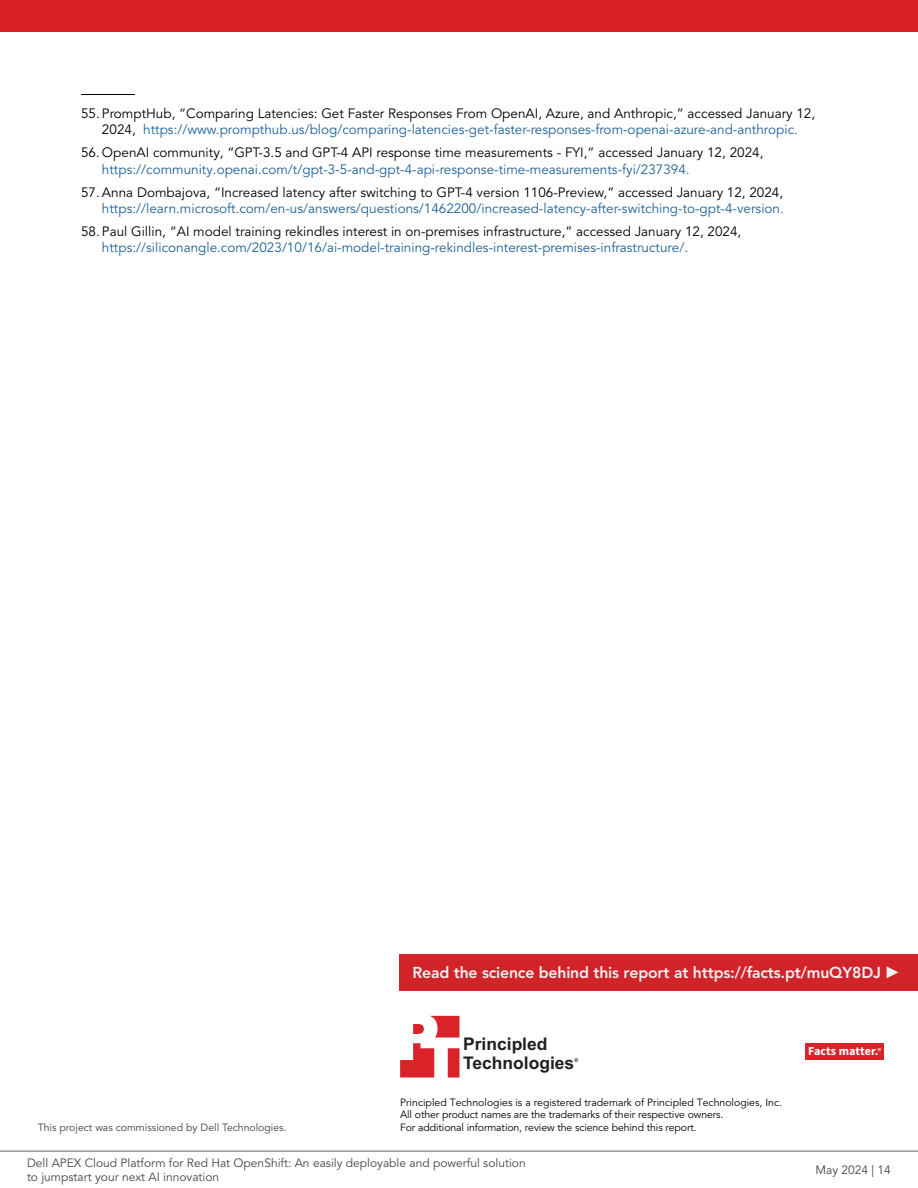
<style>
.page{position:relative;width:918px;height:1188px;background:#fff}
.page>*{position:absolute;margin:0;border:0;box-sizing:border-box;transform-origin:0 0}
.t1{font:700 17.4px/18.6px "Arial";color:#231f20}
.t2{font:800 15.75px "Avenir LT Pro";letter-spacing:-.01em;color:#f1f1f2}
.t3{font:13.5px/16.2px "Avenir LT Pro";color:#000;text-align:center}
.t4{font:13.5px "Avenir LT Pro";color:#1f6296}
.t5{font:700 12.15px "Source Sans Pro";color:#fff}
.t6{font:12px/14.4px "Avenir LT Pro";color:#464547}
.t7{font:10.5px/12.6px "Avenir LT Pro";letter-spacing:-.01em;color:#000}
.t8{font:10.5px "Avenir LT Pro";color:#414042}
.t9{font:700 5.25px "Arial";color:#231f20}
.s1{color:#1f6296}
.s2{font-weight:600;font-size:8.55px}
</style>
<div class="page">
<hr style="left:81px;top:94px;width:54px;height:1px;background:#000">
<svg style="left:400px;top:1016px;width:59px;height:62px"></svg>
<div style="left:805px;top:1043px;width:78px;height:17px;background:#da2229"></div>
<div style="left:399px;top:954px;width:519px;height:37px;background:#d2232a"></div>
<svg style="left:887px;top:966px;width:11px;height:12px"></svg>
<hr style="left:0;top:1151px;width:918px;height:1px;background:#616264">
<div style="left:0;top:0;width:918px;height:32px;background:#da2128"></div>
<p class="t3" style="left:81px;top:106px;width:736px">55. PromptHub, “Comparing Latencies: Get Faster Responses From OpenAI, Azure, and Anthropic,” accessed January 12,<br>2024, <span class="s1">https://www.prompthub.us/blog/comparing-latencies-get-faster-responses-from-openai-azure-and-anthropic.</span></p>
<p class="t3" style="left:81px;top:145px;width:684px">56. OpenAI community, “GPT-3.5 and GPT-4 API response time measurements - FYI,” accessed January 12, 2024,</p>
<p class="t4" style="left:102px;top:161px;width:589px">https://community.openai.com/t/gpt-3-5-and-gpt-4-api-response-time-measurements-fyi/237394.</p>
<p class="t3" style="left:81px;top:184px;width:704px">57. Anna Dombajova, “Increased latency after switching to GPT-4 version 1106-Preview,” accessed January 12, 2024,</p>
<p class="t4" style="left:102px;top:200px;width:683px">https://learn.microsoft.com/en-us/answers/questions/1462200/increased-latency-after-switching-to-gpt-4-version.</p>
<p class="t3" style="left:81px;top:223px;width:662px">58. Paul Gillin, “AI model training rekindles interest in on-premises infrastructure,” accessed January 12, 2024,</p>
<p class="t4" style="left:102px;top:239px;width:588px">https://siliconangle.com/2023/10/16/ai-model-training-rekindles-interest-premises-infrastructure/.</p>
<p class="t2" style="left:413px;top:964px;width:470px">Read the science behind this report at https://facts.pt/muQY8DJ</p>
<p class="t8" style="left:38px;top:1121px;width:250px">This project was commissioned by Dell Technologies.</p>
<p class="t1" style="left:463px;top:1036px;width:113px">Principled<br>Technologies</p>
<p class="t9" style="left:574px;top:1057px;width:5px">®</p>
<p class="t7" style="left:400px;top:1096px;width:383px">Principled Technologies is a registered trademark of Principled Technologies, Inc.<br>All other product names are the trademarks of their respective owners.<br>For additional information, review the science behind this report.</p>
<p class="t6" style="left:27px;top:1156px;width:500px">Dell APEX Cloud Platform for Red Hat OpenShift: An easily deployable and powerful solution to jumpstart your next AI innovation</p>
<p class="t5" style="left:808px;top:1043px;width:74px">Facts matter.<span class="s2">®</span></p>
<p class="t6" style="left:816px;top:1163px;width:77px">May 2024 | 14</p>
</div>
